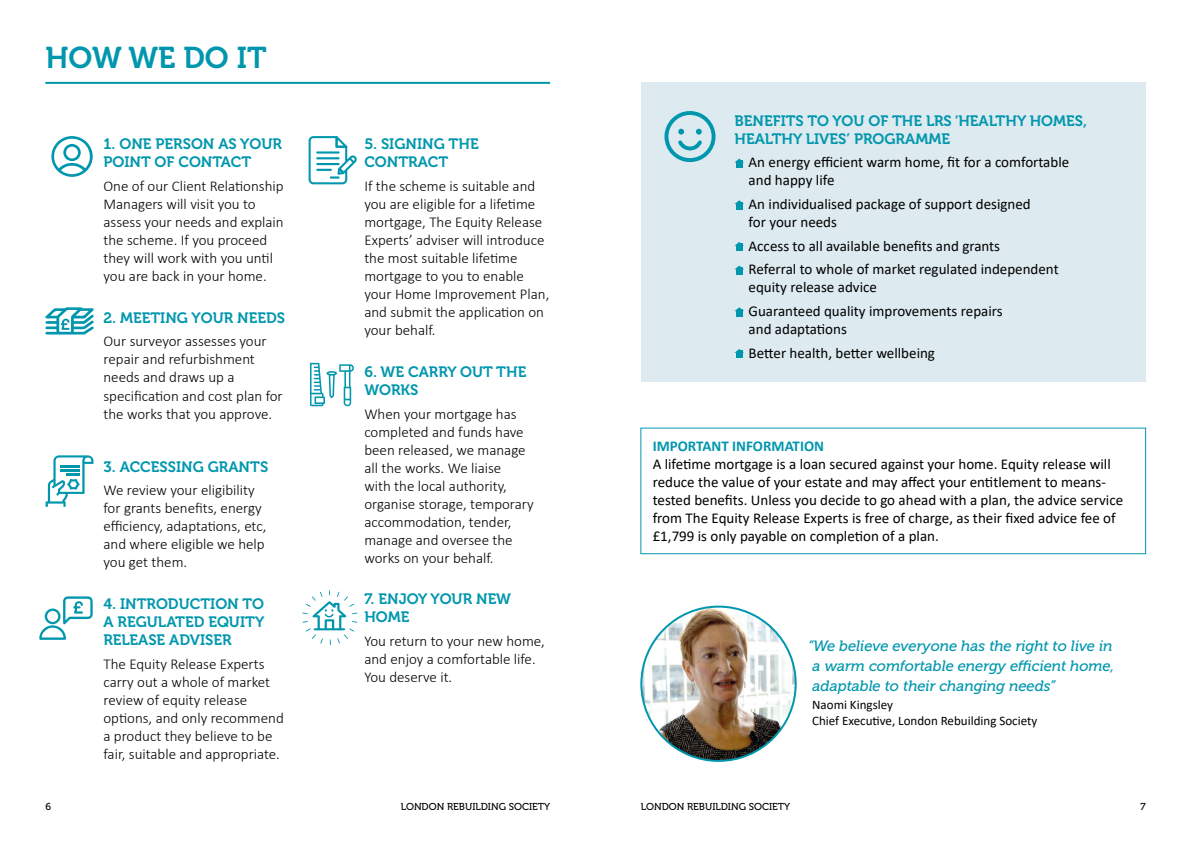
<style>
.page{position:relative;width:1191px;height:842px;background:#fff}
.page>*{position:absolute;margin:0;border:0;box-sizing:border-box;transform-origin:0 0}
.t1{font:30px "Museo 700";color:#0097ae}
.t2{font:300 15px/18px "Calibri";color:#000}
.t3{font:15px/18px "Calibri";color:#000}
.t4{font:15px/18px "Museo 700";color:#0097ae}
.t5{font:italic 15px/20px "Museo 500";color:#0097ae;text-align:justify}
.t6{font:700 15px "Calibri";color:#0097ae}
.t7{font:13px/15.6px "Calibri";color:#000}
.t8{font:10px "Museo 500";color:#000}
</style>
<div class="page">
<div style="left:641px;top:82px;width:504px;height:300px;background:#ddeaef"></div>
<svg style="left:664px;top:111px;width:51px;height:51px"></svg>
<svg style="left:734px;top:159px;width:10px;height:8px"></svg>
<svg style="left:734px;top:200px;width:10px;height:9px"></svg>
<svg style="left:734px;top:242px;width:10px;height:9px"></svg>
<svg style="left:734px;top:266px;width:10px;height:8px"></svg>
<svg style="left:734px;top:307px;width:10px;height:9px"></svg>
<svg style="left:734px;top:349px;width:10px;height:9px"></svg>
<svg style="left:51px;top:136px;width:42px;height:41px"></svg>
<svg style="left:39px;top:596px;width:54px;height:44px"></svg>
<svg style="left:45px;top:307px;width:49px;height:27px"></svg>
<svg style="left:46px;top:455px;width:47px;height:52px"></svg>
<svg style="left:308px;top:136px;width:49px;height:48px"></svg>
<svg style="left:310px;top:363px;width:44px;height:44px"></svg>
<svg style="left:302px;top:590px;width:55px;height:55px"></svg>
<img style="left:641px;top:607px;width:154px;height:154px;border-radius:77px">
<hr style="left:45px;top:82px;width:505px;height:2px;background:#0097ae">
<h1 class="t1" style="left:45px;top:41px;width:223px">HOW WE DO IT</h1>
<p class="t4" style="left:103px;top:135px;width:180px">1. ONE PERSON AS YOUR<br>POINT OF CONTACT</p>
<p class="t2" style="left:103px;top:177px;width:182px">One of our Client Relationship<br>Managers will visit you to assess your needs and explain the scheme. If you proceed they will work with you until you are back in your home.</p>
<p class="t4" style="left:103px;top:309px;width:183px">2. MEETING YOUR NEEDS</p>
<p class="t2" style="left:103px;top:332px;width:181px">Our surveyor assesses your repair and refurbishment needs and draws up a specification and cost plan for the works that you approve.</p>
<p class="t4" style="left:103px;top:457px;width:166px">3. ACCESSING GRANTS</p>
<p class="t2" style="left:103px;top:481px;width:164px">We review your eligibility for grants benefits, energy efficiency, adaptations, etc, and where eligible we help you get them.</p>
<p class="t4" style="left:103px;top:595px;width:162px;text-align:justify">4. INTRODUCTION TO A REGULATED EQUITY RELEASE ADVISER</p>
<p class="t2" style="left:103px;top:654px;width:182px">The Equity Release Experts carry out a whole of market review of equity release options, and only recommend a product they believe to be fair, suitable and appropriate.</p>
<p class="t4" style="left:364px;top:135px;width:116px">5. SIGNING THE<br>CONTRACT</p>
<p class="t2" style="left:364px;top:177px;width:186px">If the scheme is suitable and you are eligible for a lifetime mortgage, The Equity Release<br>Experts’ adviser will introduce the most suitable lifetime mortgage to you to enable your Home Improvement Plan, and submit the application on your behalf.</p>
<p class="t4" style="left:364px;top:363px;width:163px">6. WE CARRY OUT THE<br>WORKS</p>
<p class="t2" style="left:364px;top:404px;width:171px">When your mortgage has completed and funds have been released, we manage all the works. We liaise<br>with the local authority, organise storage, temporary accommodation, tender, manage and oversee the works on your behalf.</p>
<p class="t4" style="left:364px;top:590px;width:148px">7. ENJOY YOUR NEW<br>HOME</p>
<p class="t2" style="left:364px;top:632px;width:182px">You return to your new home, and enjoy a comfortable life.<br>You deserve it.</p>
<p class="t4" style="left:734px;top:112px;width:354px">BENEFITS TO YOU OF THE LRS ‘HEALTHY HOMES,<br>HEALTHY LIVES’ PROGRAMME</p>
<p class="t3" style="left:748px;top:153px;width:322px">An energy efficient warm home, fit for a comfortable and happy life</p>
<p class="t3" style="left:748px;top:195px;width:284px">An individualised package of support designed for your needs</p>
<p class="t3" style="left:748px;top:234px;width:311px;line-height:23.7px">Access to all available benefits and grants<br>Referral to whole of market regulated independent</p>
<p class="t3" style="left:748px;top:275px;width:256px;line-height:23.7px">equity release advice<br>Guaranteed quality improvements repairs</p>
<p class="t3" style="left:748px;top:317px;width:188px;line-height:23.7px">and adaptations<br>Better health, better wellbeing</p>
<p class="t6" style="left:652px;top:436px;width:173px">IMPORTANT INFORMATION</p>
<p class="t3" style="left:652px;top:455px;width:472px">A lifetime mortgage is a loan secured against your home. Equity release will reduce the value of your estate and may affect your entitlement to means&shy;tested benefits. Unless you decide to go ahead with a plan, the advice service from The Equity Release Experts is free of charge, as their fixed advice fee of £1,799 is only payable on completion of a plan.</p>
<p class="t5" style="left:812px;top:636px;width:303px;text-indent:-5px">“We believe everyone has the right to live in a warm comfortable energy efficient home, adaptable to their changing needs”</p>
<p class="t7" style="left:812px;top:697px;width:227px">Naomi Kingsley<br>Chief Executive, London Rebuilding Society</p>
<p class="t8" style="left:45px;top:801px;width:7px">6</p>
<p class="t8" style="left:401px;top:801px;width:151px">LONDON REBUILDING SOCIETY</p>
<p class="t8" style="left:641px;top:801px;width:151px">LONDON REBUILDING SOCIETY</p>
<p class="t8" style="left:1140px;top:801px;width:7px">7</p>
</div>
